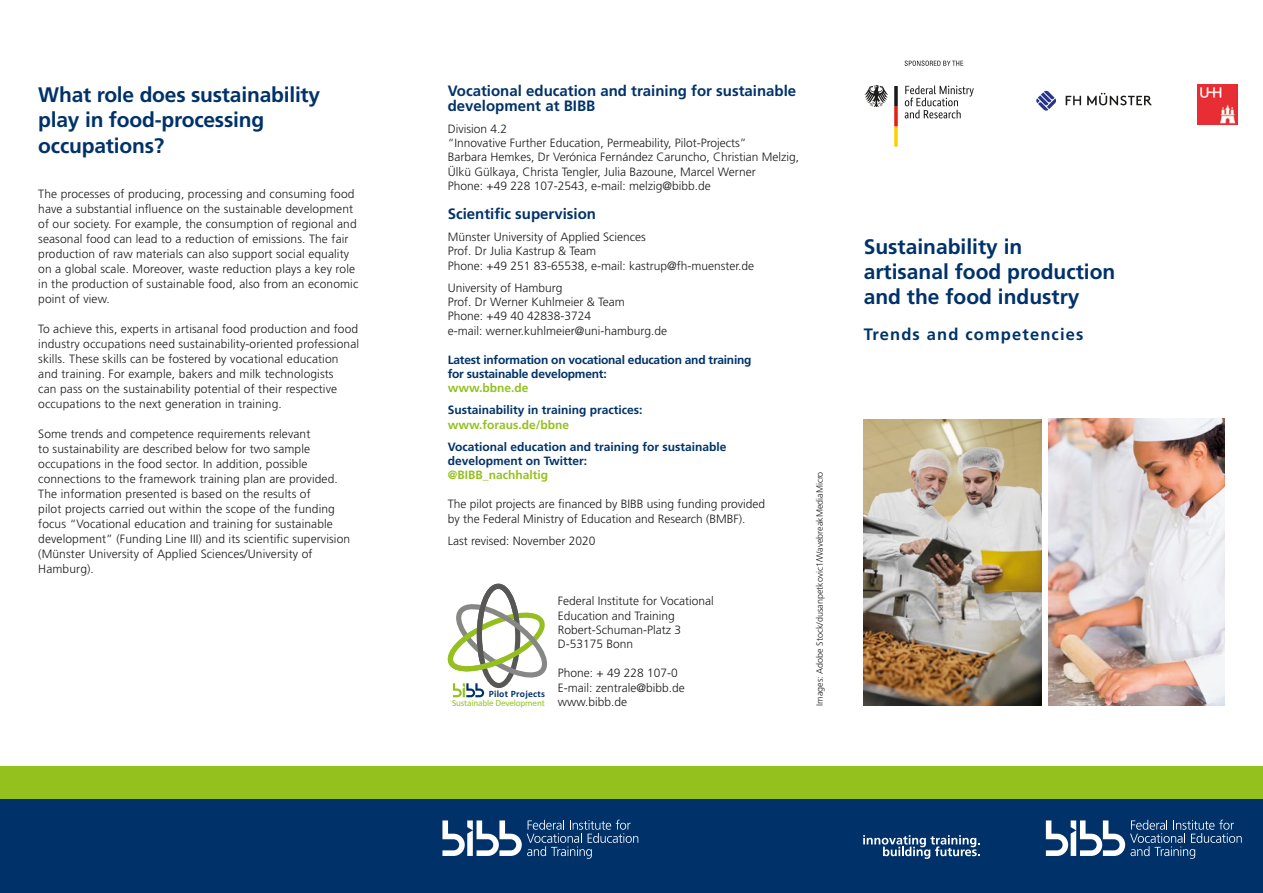
<style>
.page{position:relative;width:1263px;height:893px;background:#fff}
.page>*{position:absolute;margin:0;border:0;box-sizing:border-box;transform-origin:0 0}
.t1{font:700 21px/25.2px "Frutiger LT Std";letter-spacing:-.01em;color:#003269}
.t2{font:700 16.5px "Frutiger LT Std";letter-spacing:.07em;color:#003269}
.t3{font:700 15px/14.4px "Frutiger LT Std";color:#003269}
.t4{font:300 12px/15px "Frutiger LT Std";letter-spacing:.01em;color:#1b1b1a}
.t5{font:700 12px/14.4px "Frutiger LT Std";color:#003269}
.t6{font:700 12px/14.4px "Frutiger LT Std";letter-spacing:-.02em;color:#003269}
.t7{font:700 12px "Frutiger LT Std";color:#95c11e}
.t8{font:700 9.75px "Calibri";letter-spacing:.025em;color:#003269}
.t9{font:9.3px "Calibri";letter-spacing:-.02em;color:#95c11e}
.t10{font:300 9px "Frutiger LT Std";color:#1b1b1a}
.s1{font-family:"Frutiger LT Std";font-weight:300;font-size:12px;color:#1b1b1a}
</style>
<div class="page">
<div style="left:0;top:798px;width:1263px;height:95px;background:#003269"></div>
<div style="left:0;top:766px;width:1263px;height:32px;background:#95c11e"></div>
<img style="left:864px;top:419px;width:177px;height:287px">
<img style="left:1048px;top:419px;width:177px;height:287px">
<img style="left:1197px;top:85px;width:40px;height:40px">
<svg style="left:1066px;top:96px;width:15px;height:9px"></svg>
<svg style="left:1087px;top:93px;width:65px;height:12px"></svg>
<svg style="left:1036px;top:90px;width:20px;height:21px"></svg>
<svg style="left:904px;top:61px;width:59px;height:5px"></svg>
<svg style="left:905px;top:85px;width:69px;height:33px"></svg>
<svg style="left:894px;top:86px;width:4px;height:61px"></svg>
<svg style="left:864px;top:85px;width:24px;height:22px"></svg>
<svg style="left:442px;top:820px;width:196px;height:39px"></svg>
<svg style="left:1046px;top:820px;width:196px;height:39px"></svg>
<svg style="left:863px;top:835px;width:117px;height:24px"></svg>
<svg style="left:448px;top:584px;width:99px;height:113px"></svg>
<h1 class="t1" style="left:38px;top:82px;width:283px">What role does sustainability play in food-processing occupations?</h1>
<p class="t4" style="left:38px;top:186px;width:322px">The processes of producing, processing and consuming food have a substantial influence on the sustainable development of our society. For example, the consumption of regional and seasonal food can lead to a reduction of emissions. The fair production of raw materials can also support social equality on a global scale. Moreover, waste reduction plays a key role in the production of sustainable food, also from an economic point of view.</p>
<p class="t4" style="left:38px;top:321px;width:322px">To achieve this, experts in artisanal food production and food industry occupations need sustainability-oriented professional skills. These skills can be fostered by vocational education and training. For example, bakers and milk technologists<br>can pass on the sustainability potential of their respective occupations to the next generation in training.</p>
<p class="t4" style="left:38px;top:426px;width:313px">Some trends and competence requirements relevant<br>to sustainability are described below for two sample occupations in the food sector. In addition, possible connections to the framework training plan are provided.<br>The information presented is based on the results of<br>pilot projects carried out within the scope of the funding focus “Vocational education and training for sustainable development” (Funding Line III) and its scientific supervision (Münster University of Applied Sciences/University of Hamburg).</p>
<p class="t3" style="left:448px;top:84px;width:350px">Vocational education and training for sustainable development at BIBB</p>
<p class="t4" style="left:448px;top:121px;width:353px;line-height:14.4px">Division 4.2<br>“Innovative Further Education, Permeability, Pilot-Projects”<br>Barbara Hemkes, Dr Verónica Fernández Caruncho, Christian Melzig, Ülkü Gülkaya, Christa Tengler, Julia Bazoune, Marcel Werner<br>Phone: +49 228 107-2543, e-mail: melzig@bibb.de</p>
<p class="t3" style="left:448px;top:207px;width:150px">Scientific supervision</p>
<p class="t4" style="left:448px;top:230px;width:308px;line-height:14.4px">Münster University of Applied Sciences<br>Prof. Dr Julia Kastrup &amp; Team<br>Phone: +49 251 83-65538, e-mail: kastrup@fh-muenster.de</p>
<p class="t4" style="left:448px;top:280px;width:221px;line-height:14.4px">University of Hamburg<br>Prof. Dr Werner Kuhlmeier &amp; Team<br>Phone: +49 40 42838-3724<br>e-mail: werner.kuhlmeier@uni-hamburg.de</p>
<p class="t6" style="left:448px;top:352px;width:305px">Latest information on vocational education and training for sustainable development:</p>
<p class="t7" style="left:448px;top:381px;width:82px">www.bbne.de</p>
<p class="t5" style="left:448px;top:403px;width:196px">Sustainability in training practices:</p>
<p class="t7" style="left:448px;top:417px;width:123px">www.foraus.de/bbne</p>
<p class="t5" style="left:448px;top:439px;width:280px">Vocational education and training for sustainable development on Twitter:</p>
<p class="t7" style="left:448px;top:468px;width:102px">@BIBB_nachhaltig</p>
<p class="t4" style="left:448px;top:497px;width:319px;line-height:14.4px">The pilot projects are financed by BIBB using funding provided by the Federal Ministry of Education and Research (BMBF).</p>
<p class="t4" style="left:448px;top:533px;width:149px">Last revised: November 2020</p>
<p class="t4" style="left:558px;top:594px;width:157px;line-height:14.4px">Federal Institute for Vocational<br>Education and Training<br>Robert-Schuman-Platz 3<br>D-53175 Bonn</p>
<p class="t4" style="left:558px;top:666px;width:128px;line-height:14.4px">Phone: + 49 228 107-0<br>E-mail: zentrale@bibb.de</p>
<p class="t9" style="left:452px;top:696px;width:177px">Sustainable Development <span class="s1">www.bibb.de</span></p>
<p class="t8" style="left:489px;top:687px;width:58px">Pilot Projects</p>
<p class="t10" style="left:815px;top:706px;width:236px;rotate:-90deg">Images: Adobe Stock/dusanpetkovic1/WavebreakMediaMicro</p>
<h1 class="t1" style="left:864px;top:234px;width:253px">Sustainability in<br>artisanal food production and the food industry</h1>
<h2 class="t2" style="left:864px;top:324px;width:221px">Trends and competencies</h2>
</div>
